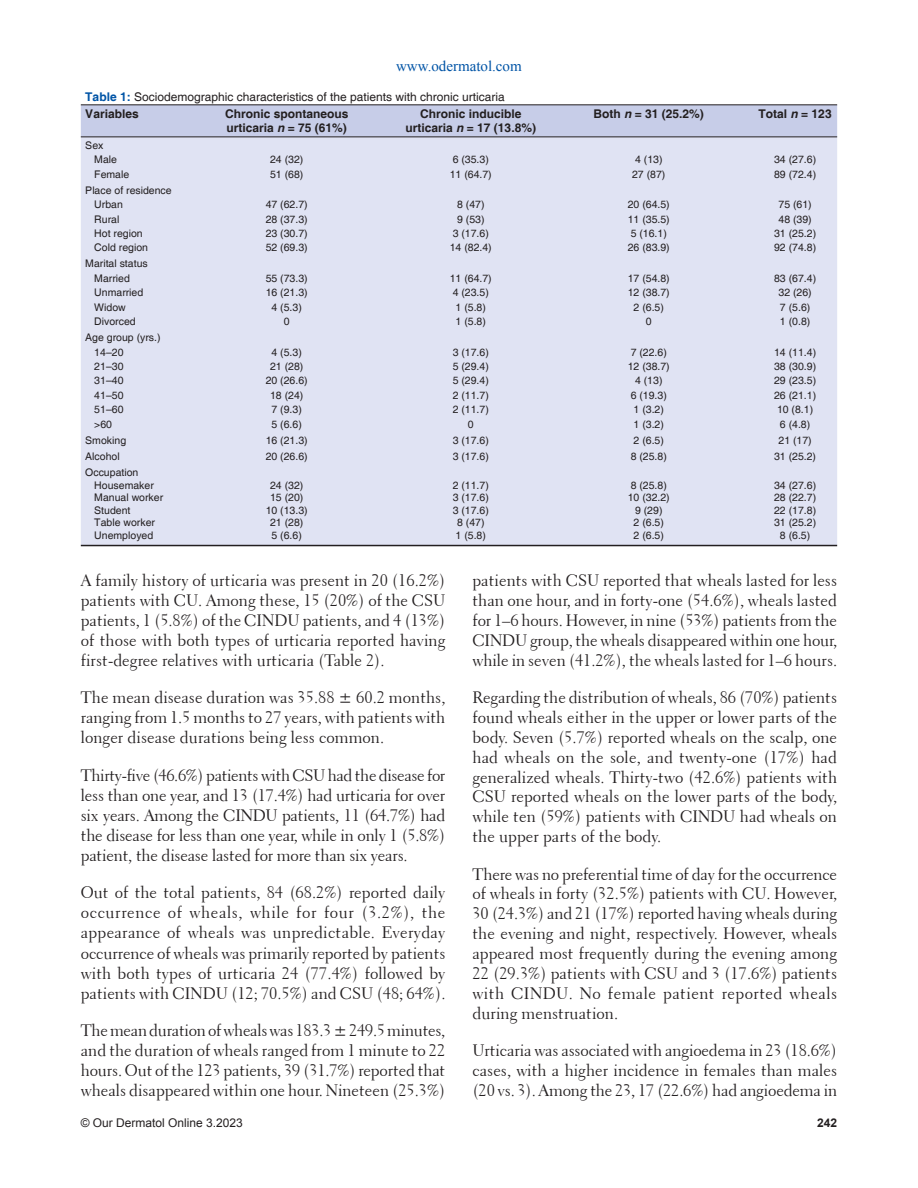
<style>
.page{position:relative;width:918px;height:1188px;background:#fff}
.page>*{position:absolute;margin:0;border:0;box-sizing:border-box;transform-origin:0 0}
.t1{font:16.5px/20px "Transitional 521 BT Roman A";color:#231f20;text-align:justify}
.t2{font:15px "Times New Roman";color:#0054a6}
.t3{font:700 12px/14.4px "Helvetica";color:#231f20}
.t4{font:12px/17.2px "Helvetica";color:#231f20}
.t5{font:12px "Arial";color:#231f20}
.t6{font:700 12px "Arial";color:#231f20}
.t7{font:10.5px/14.4px "Helvetica";color:#231f20;text-align:center}
.s1{font-weight:700;color:#0054a6}
.s2{font-weight:700}
.s3{font-style:italic}
</style>
<div class="page">
<div style="left:81px;top:105px;width:756px;height:31px;background:#c7cde8"></div>
<div style="left:81px;top:137px;width:756px;height:408px;background:#e0e3f3"></div>
<hr style="left:81px;top:545px;width:672px;height:1px;background:#231f20">
<hr style="left:753px;top:545px;width:84px;height:1px;background:#231f20">
<hr style="left:81px;top:136px;width:138px;height:1px;background:#231f20">
<hr style="left:81px;top:104px;width:756px;height:1px;background:#231f20">
<hr style="left:219px;top:136px;width:534px;height:1px;background:#231f20">
<hr style="left:753px;top:136px;width:84px;height:1px;background:#231f20">
<p class="t2" style="left:396px;top:58px;width:127px">www.odermatol.com</p>
<p class="t4" style="left:85px;top:88px;width:421px"><span class="s1">Table 1:</span> Sociodemographic characteristics of the patients with chronic urticaria<br><span class="s2">Variables</span></p>
<p class="t3" style="left:225px;top:106px;width:125px">Chronic spontaneous urticaria <span class="s3">n</span> = 75 (61%)</p>
<p class="t3" style="left:406px;top:106px;width:132px;text-align:center">Chronic inducible urticaria <span class="s3">n</span> = 17 (13.8%)</p>
<p class="t3" style="left:594px;top:106px;width:112px">Both <span class="s3">n</span> = 31 (25.2%)</p>
<p class="t3" style="left:759px;top:106px;width:75px">Total <span class="s3">n</span> = 123</p>
<p class="t7" style="left:94px;top:138px;width:37px;text-align:left;text-indent:-9px">Sex<br>Male<br>Female</p>
<p class="t7" style="left:94px;top:183px;width:79px;text-align:left;text-indent:-9px">Place of residence<br>Urban<br>Rural<br>Hot region<br>Cold region</p>
<p class="t7" style="left:94px;top:257px;width:55px;text-align:left;text-indent:-9px">Marital status<br>Married<br>Unmarried<br>Widow<br>Divorced</p>
<p class="t7" style="left:94px;top:330px;width:68px;text-align:left;text-indent:-9px">Age group (yrs.)<br>14–20<br>21–30<br>31–40<br>41–50<br>51–60<br>&gt;60</p>
<p class="t7" style="left:270px;top:152px;width:35px;text-align:left">24 (32)<br>51 (68)</p>
<p class="t7" style="left:450px;top:152px;width:44px;text-align:left">6 (35.3)<br>11 (64.7)</p>
<p class="t7" style="left:632px;top:152px;width:35px;text-align:left">4 (13)<br>27 (87)</p>
<p class="t7" style="left:774px;top:152px;width:44px;text-align:left">34 (27.6)<br>89 (72.4)</p>
<p class="t7" style="left:266px;top:197px;width:44px;text-align:justify">47 (62.7)<br>28 (37.3)<br>23 (30.7)<br>52 (69.3)</p>
<p class="t7" style="left:450px;top:197px;width:44px">8 (47)<br>9 (53)<br>3 (17.6)<br>14 (82.4)</p>
<p class="t7" style="left:628px;top:197px;width:44px;text-align:left">20 (64.5)<br>11 (35.5)<br>5 (16.1)<br>26 (83.9)</p>
<p class="t7" style="left:774px;top:197px;width:44px">75 (61)<br>48 (39)<br>31 (25.2)<br>92 (74.8)</p>
<p class="t7" style="left:266px;top:271px;width:44px">55 (73.3)<br>16 (21.3)<br>4 (5.3)<br>0</p>
<p class="t7" style="left:450px;top:271px;width:44px;text-align:left">11 (64.7)<br>4 (23.5)<br>1 (5.8)<br>1 (5.8)</p>
<p class="t7" style="left:628px;top:271px;width:44px">17 (54.8)<br>12 (38.7)<br>2 (6.5)<br>0</p>
<p class="t7" style="left:774px;top:271px;width:44px">83 (67.4)<br>32 (26)<br>7 (5.6)<br>1 (0.8)</p>
<p class="t7" style="left:266px;top:345px;width:44px">4 (5.3)<br>21 (28)<br>20 (26.6)<br>18 (24)<br>7 (9.3)<br>5 (6.6)</p>
<p class="t7" style="left:453px;top:345px;width:38px">3 (17.6)<br>5 (29.4)<br>5 (29.4)<br>2 (11.7)<br>2 (11.7)<br>0</p>
<p class="t7" style="left:628px;top:345px;width:44px">7 (22.6)<br>12 (38.7)<br>4 (13)<br>6 (19.3)<br>1 (3.2)<br>1 (3.2)</p>
<p class="t7" style="left:774px;top:345px;width:44px">14 (11.4)<br>38 (30.9)<br>29 (23.5)<br>26 (21.1)<br>10 (8.1)<br>6 (4.8)</p>
<p class="t7" style="left:85px;top:433px;width:42px">Smoking</p>
<p class="t7" style="left:266px;top:433px;width:44px">16 (21.3)</p>
<p class="t7" style="left:453px;top:433px;width:38px">3 (17.6)</p>
<p class="t7" style="left:634px;top:433px;width:32px">2 (6.5)</p>
<p class="t7" style="left:779px;top:433px;width:35px">21 (17)</p>
<p class="t7" style="left:85px;top:449px;width:36px">Alcohol</p>
<p class="t7" style="left:266px;top:449px;width:44px">20 (26.6)</p>
<p class="t7" style="left:453px;top:449px;width:38px">3 (17.6)</p>
<p class="t7" style="left:631px;top:449px;width:38px">8 (25.8)</p>
<p class="t7" style="left:774px;top:449px;width:44px">31 (25.2)</p>
<p class="t7" style="left:94px;top:466px;width:70px;line-height:12.6px;text-align:left;text-indent:-9px">Occupation<br>Housemaker<br>Manual worker<br>Student<br>Table worker<br>Unemployed</p>
<p class="t7" style="left:266px;top:479px;width:44px;line-height:12.6px">24 (32)<br>15 (20)<br>10 (13.3)<br>21 (28)<br>5 (6.6)</p>
<p class="t7" style="left:453px;top:479px;width:38px;line-height:12.6px">2 (11.7)<br>3 (17.6)<br>3 (17.6)<br>8 (47)<br>1 (5.8)</p>
<p class="t7" style="left:628px;top:479px;width:44px;line-height:12.6px">8 (25.8)<br>10 (32.2)<br>9 (29)<br>2 (6.5)<br>2 (6.5)</p>
<p class="t7" style="left:774px;top:479px;width:44px;line-height:12.6px">34 (27.6)<br>28 (22.7)<br>22 (17.8)<br>31 (25.2)<br>8 (6.5)</p>
<p class="t1" style="left:81px;top:570px;width:366px">A family history of urticaria was present in 20 (16.2%) patients with CU. Among these, 15 (20%) of the CSU patients, 1 (5.8%) of the CINDU patients, and 4 (13%) of those with both types of urticaria reported having first-degree relatives with urticaria (Table 2).</p>
<p class="t1" style="left:81px;top:688px;width:366px">The mean disease duration was 35.88 ± 60.2 months, ranging from 1.5 months to 27 years, with patients with longer disease durations being less common.</p>
<p class="t1" style="left:81px;top:765px;width:366px">Thirty-five (46.6%) patients with CSU had the disease for less than one year, and 13 (17.4%) had urticaria for over six years. Among the CINDU patients, 11 (64.7%) had the disease for less than one year, while in only 1 (5.8%) patient, the disease lasted for more than six years.</p>
<p class="t1" style="left:81px;top:883px;width:366px">Out of the total patients, 84 (68.2%) reported daily occurrence of wheals, while for four (3.2%), the appearance of wheals was unpredictable. Everyday occurrence of wheals was primarily reported by patients with both types of urticaria 24 (77.4%) followed by patients with CINDU (12; 70.5%) and CSU (48; 64%).</p>
<p class="t1" style="left:81px;top:1020px;width:366px">The mean duration of wheals was 183.3 ± 249.5 minutes, and the duration of wheals ranged from 1 minute to 22 hours. Out of the 123 patients, 39 (31.7%) reported that wheals disappeared within one hour. Nineteen (25.3%)</p>
<p class="t1" style="left:473px;top:570px;width:366px">patients with CSU reported that wheals lasted for less than one hour, and in forty-one (54.6%), wheals lasted for 1–6 hours. However, in nine (53%) patients from the CINDU group, the wheals disappeared within one hour, while in seven (41.2%), the wheals lasted for 1–6 hours.</p>
<p class="t1" style="left:473px;top:687px;width:366px">Regarding the distribution of wheals, 86 (70%) patients found wheals either in the upper or lower parts of the body. Seven (5.7%) reported wheals on the scalp, one had wheals on the sole, and twenty-one (17%) had generalized wheals. Thirty-two (42.6%) patients with CSU reported wheals on the lower parts of the body, while ten (59%) patients with CINDU had wheals on the upper parts of the body.</p>
<p class="t1" style="left:473px;top:864px;width:366px">There was no preferential time of day for the occurrence of wheals in forty (32.5%) patients with CU. However, 30 (24.3%) and 21 (17%) reported having wheals during the evening and night, respectively. However, wheals appeared most frequently during the evening among 22 (29.3%) patients with CSU and 3 (17.6%) patients with CINDU. No female patient reported wheals during menstruation.</p>
<p class="t1" style="left:473px;top:1041px;width:366px">Urticaria was associated with angioedema in 23 (18.6%) cases, with a higher incidence in females than males (20 vs. 3). Among the 23, 17 (22.6%) had angioedema in</p>
<p class="t5" style="left:81px;top:1116px;width:164px">© Our Dermatol Online 3.2023</p>
<p class="t6" style="left:817px;top:1116px;width:22px">242</p>
</div>
